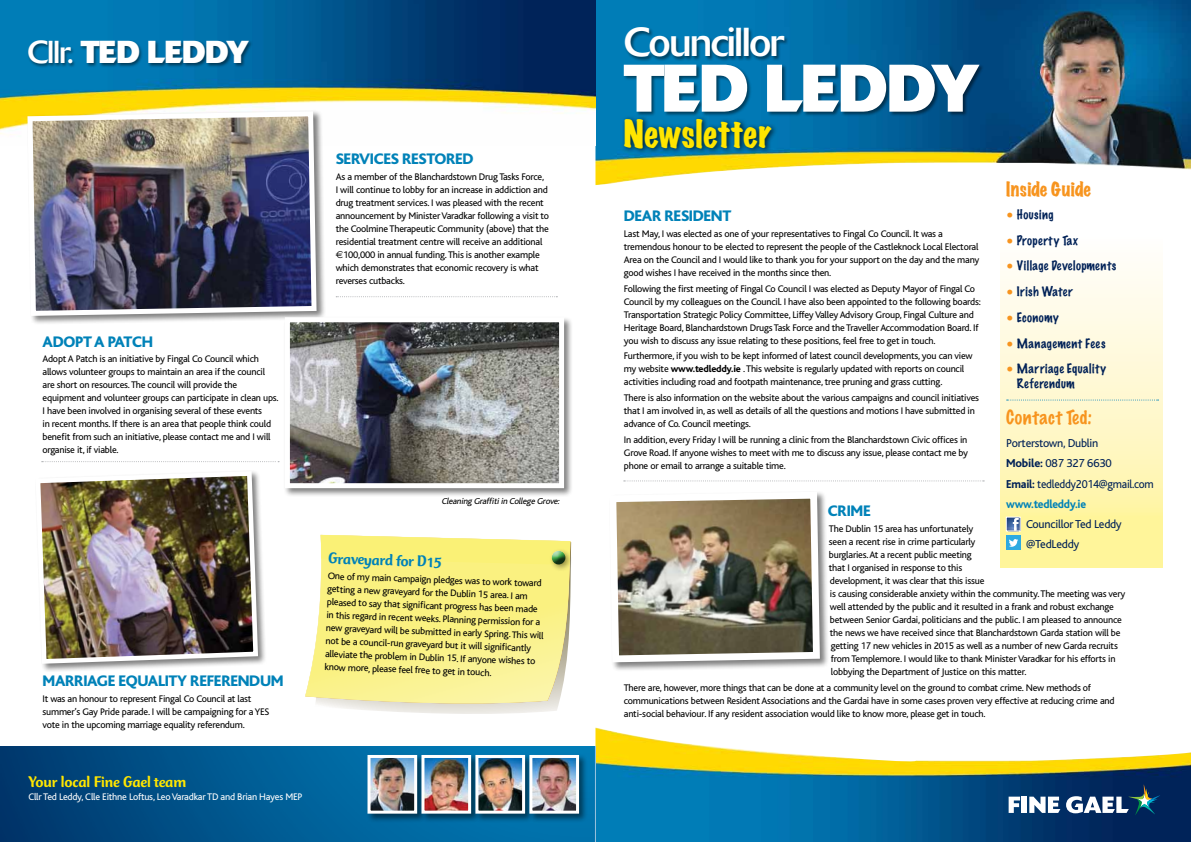
<style>
.page{position:relative;width:1191px;height:842px;background:#fff}
.page>*{position:absolute;margin:0;border:0;box-sizing:border-box;transform-origin:0 0}
.t1{font:700 66.5px "Delta";letter-spacing:-.03em;color:#fff}
.t2{font:40px "Delta";letter-spacing:-.04em;color:#fff}
.t3{font:expanded 34.4px "Marker Felt";letter-spacing:.005em;color:#ffe600;scale:.95 1}
.t4{font:700 31.4px "Delta";letter-spacing:-.03em;color:#fff}
.t5{font:expanded 18px "Marker Felt";letter-spacing:.02em;color:#f7941e;scale:.96 1}
.t6{font:100 18px "Marker Felt";letter-spacing:.04em;color:#f7941e}
.t7{font:800 16px "Bliss";letter-spacing:-.02em;color:#0082b8}
.t8{font:500 16px "Mercurius";letter-spacing:-.01em;color:#ffe600}
.t9{font:500 16px "Mercurius";color:#0082b8}
.t10{font:12px/20.1px "Bliss";letter-spacing:-.02em;color:#002157}
.t11{font:100 12px/14.4px "Marker Felt";letter-spacing:.035em;color:#002157}
.t12{font:10px/13px "Bliss";letter-spacing:-.02em;color:#000}
.t13{font:10px "Bliss";letter-spacing:-.02em;color:#fff}
.t14{font:italic 9px "Bliss";color:#000}
.s1{font-weight:400}
.s2{font-family:"Euro Sans"}
.s3{color:#f7941e}
.s4{font-weight:800}
.s5{font-weight:800;color:#0082b8}
</style>
<div class="page">
<div style="left:1000px;top:158px;width:162px;height:409px;background:linear-gradient(to bottom,#fff,#fef399)"></div>
<img style="left:595px;top:0;width:596px;height:185px">
<img style="left:595px;top:727px;width:596px;height:115px">
<div style="left:623px;top:64px;width:361px;height:53px;background:#000;opacity:.5"></div>
<div style="left:624px;top:27px;width:165px;height:35px;background:#000;opacity:.5"></div>
<img style="left:0;top:0;width:595px;height:135px">
<img style="left:0;top:746px;width:595px;height:96px">
<div style="left:621px;top:115px;width:157px;height:40px;background:#000;opacity:.75"></div>
<svg style="left:1008px;top:797px;width:12px;height:16px"></svg>
<div style="left:1021px;top:797px;width:5px;height:16px;background:#fff"></div>
<svg style="left:1029px;top:797px;width:31px;height:16px"></svg>
<svg style="left:1066px;top:784px;width:94px;height:31px"></svg>
<div style="left:366px;top:753px;width:60px;height:70px;background:#000;opacity:.5"></div>
<img style="left:371px;top:759px;width:42px;height:51px">
<div style="left:367px;top:755px;width:50px;height:59px;border:3px solid #fff"></div>
<div style="left:420px;top:753px;width:60px;height:70px;background:#000;opacity:.5"></div>
<img style="left:425px;top:759px;width:42px;height:51px">
<div style="left:421px;top:755px;width:50px;height:59px;border:3px solid #fff"></div>
<div style="left:474px;top:753px;width:60px;height:70px;background:#000;opacity:.5"></div>
<img style="left:479px;top:759px;width:42px;height:51px">
<div style="left:475px;top:755px;width:50px;height:59px;border:3px solid #fff"></div>
<div style="left:528px;top:753px;width:60px;height:70px;background:#000;opacity:.5"></div>
<img style="left:533px;top:759px;width:42px;height:51px">
<div style="left:529px;top:755px;width:50px;height:59px;border:3px solid #fff"></div>
<div style="left:27px;top:40px;width:227px;height:29px;background:#000;opacity:.5"></div>
<svg style="left:1006px;top:400px;width:152px;height:1px"></svg>
<svg style="left:42px;top:461px;width:237px;height:1px"></svg>
<svg style="left:336px;top:296px;width:221px;height:1px"></svg>
<svg style="left:624px;top:480px;width:360px;height:1px"></svg>
<svg style="left:372px;top:710px;width:185px;height:4px"></svg>
<svg style="left:320px;top:541px;width:252px;height:168px;fill:#e7e5df"></svg>
<svg style="left:305px;top:569px;width:265px;height:135px"></svg>
<div style="left:548px;top:548px;width:24px;height:24px;background:#000;opacity:.4"></div>
<svg style="left:320px;top:534px;width:250px;height:35px"></svg>
<div style="left:608px;top:491px;width:221px;height:181px;background:#000;opacity:.5"></div>
<img style="left:608px;top:491px;width:215px;height:175px">
<div style="left:34px;top:470px;width:233px;height:203px;background:#000;opacity:.5"></div>
<img style="left:34px;top:470px;width:226px;height:196px">
<div style="left:26px;top:110px;width:300px;height:215px;background:#000;opacity:.5"></div>
<img style="left:25px;top:109px;width:294px;height:209px">
<div style="left:283px;top:316px;width:290px;height:182px;background:#000;opacity:.5"></div>
<img style="left:291px;top:323px;width:267px;height:159px">
<div style="left:285px;top:317px;width:279px;height:171px;border:5px solid #fff"></div>
<svg style="left:1008px;top:519px;width:10px;height:10px"></svg>
<div style="left:1006px;top:517px;width:14px;height:14px;border:1px solid #fff"></div>
<div style="left:1006px;top:536px;width:14px;height:14px;background:#2caae1"></div>
<svg style="left:1009px;top:539px;width:9px;height:8px"></svg>
<h3 class="t4" style="left:27px;top:33px;width:223px"><span class="s1">Cllr.</span> TED LEDDY</h3>
<h3 class="t7" style="left:43px;top:333px;width:112px">ADOPT A PATC H</h3>
<p class="t12" style="left:43px;top:353px;width:238px">Adopt A Patch is an initiative by Fingal Co Council which allows volunteer groups to maintain an area if the council are short on resources. The council will provide the equipment and volunteer groups can participate in clean ups.<br>I have been involved in organising several of these events<br>in recent months. If there is an area that people think could benefit from such an initiative, please contact me and I will organise it, if viable.</p>
<h3 class="t7" style="left:43px;top:672px;width:243px">MARRIAGE EQUALITY REFERENDUM</h3>
<p class="t12" style="left:43px;top:692px;width:228px">It was an honour to represent Fingal Co Council at last summer’s Gay Pride parade. I will be campaigning for a YES vote in the upcoming marriage equality referendum.</p>
<h3 class="t8" style="left:28px;top:773px;width:159px">Your local Fine Gael team</h3>
<p class="t13" style="left:28px;top:792px;width:276px">Cllr Ted Leddy, Clle Eithne Loftus, Leo Varadkar TD and Brian Hayes MEP</p>
<h3 class="t7" style="left:336px;top:150px;width:138px">SERVICES RESTORED</h3>
<p class="t12" style="left:336px;top:170px;width:215px">As a member of the Blanchardstown Drug Tasks Force,<br>I will continue to lobby for an increase in addiction and drug treatment services. I was pleased with the recent announcement by Minister Varadkar following a visit to the Coolmine Therapeutic Community (above) that the residential treatment centre will receive an additional <span class="s2">€</span>100,000 in annual funding. This is another example which demonstrates that economic recovery is what reverses cutbacks.</p>
<p class="t14" style="left:441px;top:496px;width:121px">Cleaning Graffitiin College Grove:</p>
<h3 class="t9" style="left:329px;top:549px;width:115px;rotate:2deg">Graveyard for D15</h3>
<p class="t12" style="left:328px;top:569px;width:219px;rotate:2deg">One of my main campaign pledges was to work toward getting a new graveyard for the Dublin 15 area. I am pleased to say that signifi cant progress has been made in this regard in recent weeks. Planning permission for a new graveyard will be submitted in early Spring. This will not be a council-run graveyard but it will signifi cantly alleviate the problem in Dublin 15. If anyone wishes to know more, please feel free to get in touch.</p>
<h2 class="t2" style="left:624px;top:19px;width:161px">Councillor</h2>
<h1 class="t1" style="left:624px;top:47px;width:357px">TED LEDDY</h1>
<h3 class="t3" style="left:624px;top:106px;width:157px">Newsletter</h3>
<h3 class="t5" style="left:1006px;top:174px;width:90px">Inside Guide</h3>
<p class="t11" style="left:1006px;top:207px;width:49px"><span class="s3">•</span> Housing</p>
<p class="t11" style="left:1006px;top:233px;width:73px"><span class="s3">•</span> Property Tax</p>
<p class="t11" style="left:1006px;top:258px;width:112px"><span class="s3">•</span> Village Developments</p>
<p class="t11" style="left:1006px;top:284px;width:68px"><span class="s3">•</span> Irish Water</p>
<p class="t11" style="left:1006px;top:310px;width:54px"><span class="s3">•</span> Economy</p>
<p class="t11" style="left:1006px;top:336px;width:101px"><span class="s3">•</span> Management Fees</p>
<p class="t11" style="left:1017px;top:361px;width:91px;text-indent:-11px"><span class="s3">•</span> Marriage Equality<br>Referendum</p>
<h3 class="t7" style="left:624px;top:207px;width:109px">DEAR RESIDENT</h3>
<p class="t12" style="left:624px;top:227px;width:357px">Last May, I was elected as one of your representatives to Fingal Co Council. It was a tremendous honour to be elected to represent the people of the Castleknock Local Electoral Area on the Council and I would like to thank you for your support on the day and the many good wishes I have received in the months since then.</p>
<p class="t12" style="left:624px;top:282px;width:358px">Following the first meeting of Fingal Co Council I was elected as Deputy Mayor of Fingal Co Council by my colleagues on the Council. I have also been appointed to the following boards:<br>Transportation Strategic Policy Committee, Liffey Valley Advisory Group, Fingal Culture and Heritage Board, Blanchardstown Drugs Task Force and the Traveller Accommodation Board. If you wish to discuss any issue relating to these positions, feel free to get in touch.</p>
<p class="t12" style="left:624px;top:350px;width:350px">Furthermore, if you wish to be kept informed of latest council developments, you can view my website <span class="s4">www.tedleddy.ie</span> . This website is regularly updated with reports on council activities including road and footpath maintenance, tree pruning and grass cutting.</p>
<p class="t12" style="left:624px;top:392px;width:357px">There is also information on the website about the various campaigns and council initiatives that I am involved in, as well as details of all the questions and motions I have submitted in advance of Co. Council meetings.</p>
<p class="t12" style="left:624px;top:434px;width:346px;text-align:justify">In addition, every Friday I will be running a clinic from the Blanchardstown Civic offices in Grove Road. If anyone wishes to meet with me to discuss any issue, please contact me by phone or email to arrange a suitable time.</p>
<h3 class="t6" style="left:1006px;top:403px;width:87px">Contact Ted:</h3>
<p class="t10" style="left:1006px;top:434px;width:149px">Porterstown, Dublin<br><span class="s4">Mobile:</span> 087 327 6630<br><span class="s4">Email:</span> tedleddy2014@gmail.com <span class="s5">www.tedleddy.ie</span></p>
<p class="t10" style="left:1026px;top:514px;width:97px">Councillor Ted Leddy @TedLeddy</p>
<h3 class="t7" style="left:828px;top:503px;width:44px">CRIME</h3>
<p class="t12" style="left:829px;top:523px;width:298px">The Dublin 15 area has unfortunately<br>seen a recent rise in crime particularly<br>burglaries. At a recent public meeting<br>that I organised in response to this<br>development, it was clear that this issue<br>is causing considerable anxiety within the community. The meeting was very well attended by the public and it resulted in a frank and robust exchange between Senior Gardai, politicians and the public. I am pleased to announce the news we have received since that Blanchardstown Garda station will be getting 17 new vehicles in 2015 as well as a number of new Garda recruits from Templemore. I would like to thank Minister Varadkar for his efforts in lobbying the Department of Justice on this matter.</p>
<p class="t12" style="left:624px;top:681px;width:492px">There are, however, more things that can be done at a community level on the ground to combat crime. New methods of communications between Resident Associations and the Gardai have in some cases proven very effective at reducing crime and anti-social behaviour. If any resident association would like to know more, please get in touch.</p>
</div>
